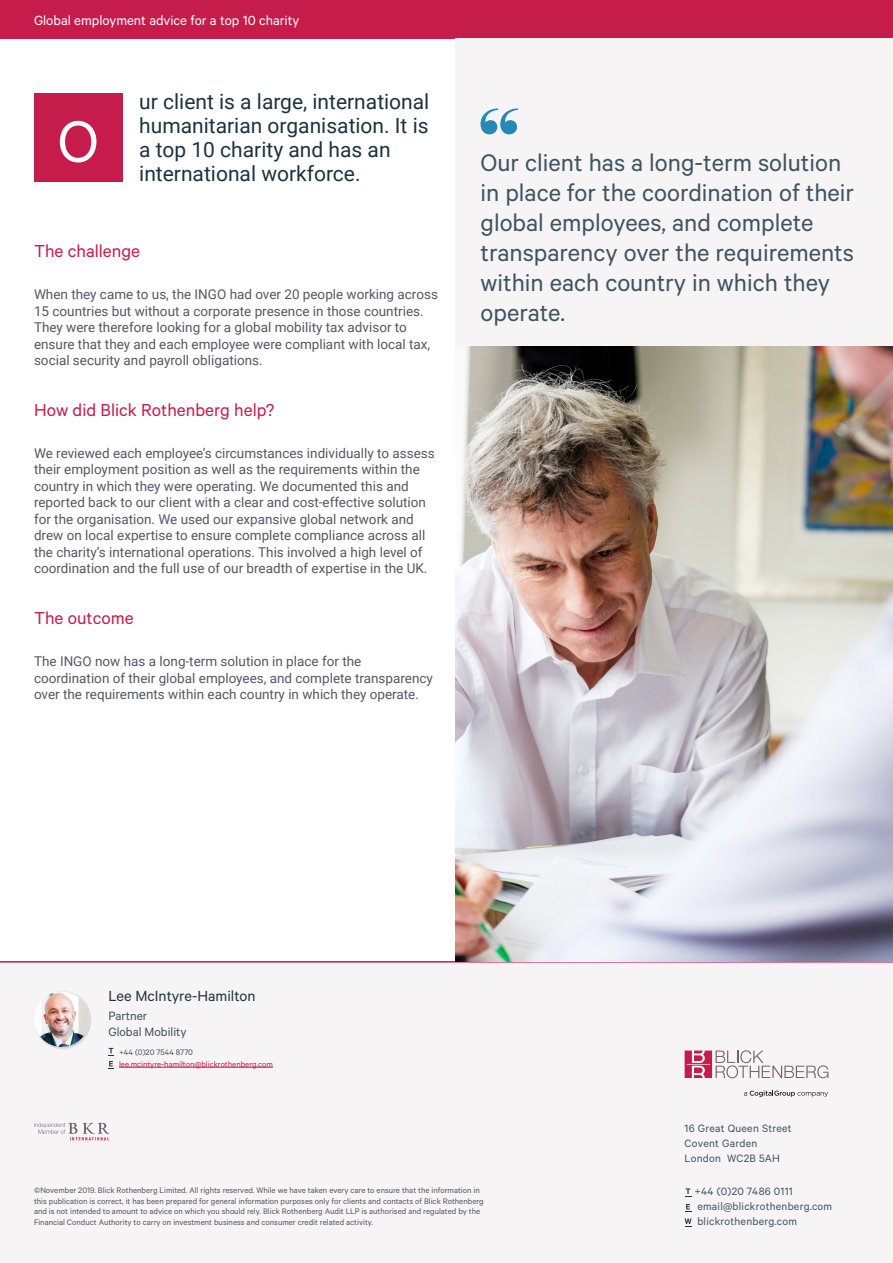
<style>
.page{position:relative;width:893px;height:1263px;background:#fff}
.page>*{position:absolute;margin:0;border:0;box-sizing:border-box;transform-origin:0 0}
.t1{font:66px "Calibre";color:#fff}
.Pull_Quote{font:27px/30px "Calibre";color:#3d5461}
.Introduction{font:21px/24px "Roboto";color:#1c333f}
.Sub_Header{font:19.5px "Calibre";color:#c51c4c}
.Contributor_-_Name{font:16.5px "Calibre";color:#1c333f}
.Running_Header{font:15px "Calibre";color:#fff}
.Body_Text{font:13.5px/16.5px "Roboto";color:#555665}
.Contributor_-_Postio{font:13.5px/16.5px "Calibre";color:#3d5461}
.Footer_-_Contact_Det{font:12px "Calibre";letter-spacing:.02em;color:#3d5461}
.Footer_-_Address{font:12px "Calibre";letter-spacing:.02em;color:#3d5461}
.Footer_-_Qualifier{font:9px/10.5px "Calibre";color:#555665}
.Contributor_-_Contac{font:9px "Calibre";color:#c51c4c}
.Contributor_-_Contac-2{font:9px "Calibre";color:#3d5461}
</style>
<div class="page">
<div style="left:0;top:0;width:893px;height:38px;background:#c51c4c"></div>
<div style="left:0;top:961px;width:893px;height:302px;background:#f7f4f5"></div>
<hr style="left:0;top:961px;width:893px;height:1px;background:#c51c4c">
<hr style="left:119px;top:1067px;width:154px;height:1px;background:#c51c4c">
<svg style="left:108px;top:1048px;width:6px;height:21px"></svg>
<div style="left:33px;top:990px;width:59px;height:60px;background:#231f20;opacity:.2"></div>
<img style="left:34px;top:992px;width:55px;height:55px;border-radius:28px">
<svg style="left:685px;top:1050px;width:143px;height:28px"></svg>
<svg style="left:744px;top:1090px;width:84px;height:7px"></svg>
<svg style="left:34px;top:1123px;width:76px;height:17px"></svg>
<svg style="left:685px;top:1188px;width:6px;height:9px"></svg>
<svg style="left:685px;top:1204px;width:6px;height:8px"></svg>
<svg style="left:685px;top:1218px;width:6px;height:9px"></svg>
<div style="left:455px;top:38px;width:438px;height:542px;background:#f7f4f5"></div>
<img style="left:455px;top:347px;width:438px;height:614px">
<svg style="left:480px;top:108px;width:38px;height:26px"></svg>
<div style="left:34px;top:93px;width:88px;height:88px;background:#c51c4c"></div>
<p class="Running_Header" style="left:34px;top:11px;width:267px">Global employment advice for a top 10 charity</p>
<p class="t1" style="left:57px;top:103px;width:43px">O</p>
<p class="Introduction" style="left:139px;top:89px;width:292px">ur client is a large, international humanitarian organisation. It is a top 10 charity and has an international workforce.</p>
<p class="Sub_Header" style="left:34px;top:240px;width:108px">The challenge</p>
<p class="Body_Text" style="left:34px;top:285px;width:405px">When they came to us, the INGO had over 20 people working across 15 countries but without a corporate presence in those countries.<br>They were therefore looking for a global mobility tax advisor to ensure that they and each employee were compliant with local tax, social security and payroll obligations.</p>
<p class="Sub_Header" style="left:34px;top:398px;width:242px">How did Blick Rothenberg help?</p>
<p class="Body_Text" style="left:34px;top:444px;width:402px">We reviewed each employee’s circumstances individually to assess their employment position as well as the requirements within the country in which they were operating. We documented this and reported back to our client with a clear and cost-effective solution for the organisation. We used our expansive global network and drew on local expertise to ensure complete compliance across all the charity’s international operations. This involved a high level of coordination and the full use of our breadth of expertise in the UK.</p>
<p class="Sub_Header" style="left:34px;top:607px;width:101px">The outcome</p>
<p class="Body_Text" style="left:34px;top:653px;width:400px">The INGO now has a long-term solution in place for the coordination of their global employees, and complete transparency over the requirements within each country in which they operate.</p>
<p class="Pull_Quote" style="left:480px;top:146px;width:375px">Our client has a long-term solution in place for the coordination of their global employees, and complete transparency over the requirements within each country in which they operate.</p>
<p class="Contributor_-_Name" style="left:108px;top:986px;width:149px">Lee McIntyre-Hamilton</p>
<p class="Contributor_-_Postio" style="left:108px;top:1007px;width:80px">Partner<br>Global Mobility</p>
<p class="Contributor_-_Contac-2" style="left:119px;top:1046px;width:75px">+44 (0)20 7544 8770</p>
<p class="Contributor_-_Contac" style="left:119px;top:1058px;width:155px">lee.mcintyre-hamilton@blickrothenberg.com</p>
<p class="Footer_-_Qualifier" style="left:34px;top:1185px;width:451px">©November 2019. Blick Rothenberg Limited. All rights reserved. While we have taken every care to ensure that the information in this publication is correct, it has been prepared for general information purposes only for clients and contacts of Blick Rothenberg and is not intended to amount to advice on which you should rely. Blick Rothenberg Audit LLP is authorised and regulated by the Financial Conduct Authority to carry on investment business and consumer credit related activity.</p>
<p class="Footer_-_Address" style="left:685px;top:1121px;width:108px">16 Great Queen Street</p>
<p class="Footer_-_Address" style="left:685px;top:1136px;width:74px">Covent Garden</p>
<p class="Footer_-_Address" style="left:685px;top:1151px;width:97px">London WC2B 5AH</p>
<p class="Footer_-_Contact_Det" style="left:695px;top:1185px;width:100px">+44 (0)20 7486 0111</p>
<p class="Footer_-_Contact_Det" style="left:697px;top:1200px;width:136px">email@blickrothenberg.com</p>
<p class="Footer_-_Contact_Det" style="left:697px;top:1215px;width:101px">blickrothenberg.com</p>
</div>
